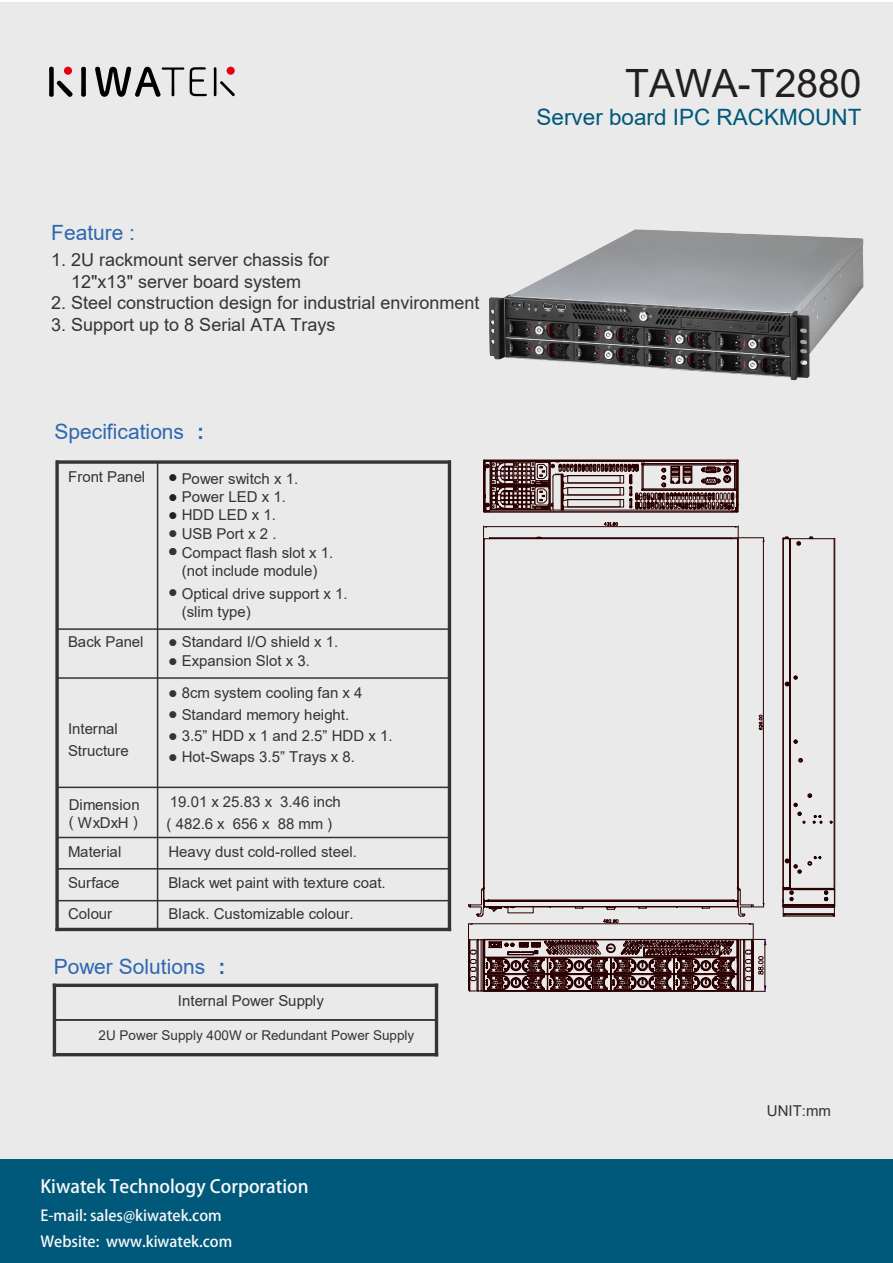
<style>
.page{position:relative;width:893px;height:1263px;background:#fff}
.page>*{position:absolute;margin:0;border:0;box-sizing:border-box;transform-origin:0 0}
.t1{font:39px "Arial";color:#231f20}
.t2{font:22.5px "Arial";color:#00597a}
.t3{font:21px "Arial";color:#2e67b1}
.t4{font:18px/21.6px "Arial";color:#343433;text-align:center}
.t5{font:700 18px "Adobe Fan Heiti Std";color:#f9f9f9}
.t6{font:15px/18px "Arial";color:#343433}
.t7{font:700 15px "Adobe Fan Heiti Std";color:#f9f7f7}
.t8{font:700 15px "Adobe Fan Heiti Std";color:#f9f9f9}
.t9{font:13.5px "Arial";color:#343433}
.t10{font:12px "Wingdings";color:#343433}
.t11{font:12px "Wingdings";color:#231f20}
.s1{font-weight:700}
.s2{color:#231f20}
</style>
<div class="page">
<div style="left:0;top:2px;width:893px;height:1261px;background:#eaeaea"></div>
<div style="left:0;top:1159px;width:893px;height:104px;background:#00597a"></div>
<svg style="left:49px;top:67px;width:24px;height:30px"></svg>
<svg style="left:81px;top:67px;width:5px;height:30px"></svg>
<svg style="left:95px;top:67px;width:89px;height:30px"></svg>
<svg style="left:190px;top:67px;width:17px;height:29px"></svg>
<svg style="left:214px;top:67px;width:21px;height:29px"></svg>
<div style="left:64px;top:67px;width:8px;height:8px;background:#e50011;border-radius:50%"></div>
<div style="left:227px;top:67px;width:8px;height:8px;background:#e50011;border-radius:50%"></div>
<hr style="left:763px;top:541px;width:1px;height:362px;background:#2a0000">
<hr style="left:733px;top:537px;width:31px;height:1px;background:#2a0000">
<svg style="left:762px;top:537px;width:3px;height:5px"></svg>
<svg style="left:758px;top:714px;width:5px;height:16px"></svg>
<hr style="left:738px;top:539px;width:1px;height:349px;background:#2a0000">
<hr style="left:483px;top:539px;width:1px;height:349px;background:#2a0000">
<hr style="left:737px;top:539px;width:1px;height:349px;background:#2a0000">
<hr style="left:484px;top:539px;width:1px;height:349px;background:#2a0000">
<svg style="left:468px;top:886px;width:299px;height:106px"></svg>
<svg style="left:782px;top:536px;width:53px;height:381px"></svg>
<svg style="left:483px;top:459px;width:256px;height:80px"></svg>
<hr style="left:54px;top:1019px;width:382px;height:2px;background:#343433">
<hr style="left:54px;top:984px;width:382px;height:3px;background:#343433">
<hr style="left:435px;top:985px;width:3px;height:70px;background:#343433">
<hr style="left:54px;top:1053px;width:382px;height:3px;background:#343433">
<hr style="left:53px;top:985px;width:3px;height:70px;background:#343433">
<svg style="left:58px;top:460px;width:391px;height:4px"></svg>
<hr style="left:57px;top:628px;width:392px;height:2px;background:#343433">
<hr style="left:57px;top:677px;width:393px;height:2px;background:#343433">
<hr style="left:57px;top:787px;width:392px;height:1px;background:#343433">
<hr style="left:57px;top:837px;width:393px;height:1px;background:#343433">
<hr style="left:57px;top:868px;width:393px;height:1px;background:#343433">
<hr style="left:57px;top:900px;width:394px;height:1px;background:#343433">
<svg style="left:55px;top:462px;width:4px;height:467px;fill:#343433"></svg>
<hr style="left:157px;top:462px;width:1px;height:467px;background:#343433">
<hr style="left:57px;top:928px;width:392px;height:3px;background:#343433">
<hr style="left:448px;top:462px;width:3px;height:467px;background:#343433">
<img style="left:489px;top:229px;width:375px;height:152px">
<h3 class="t3" style="left:51px;top:218px;width:85px">Feature :</h3>
<p class="t4" style="left:51px;top:249px;width:280px">1. 2U rackmount server chassis for<br>12"x13" server board system</p>
<p class="t4" style="left:51px;top:292px;width:430px">2. Steel construction design for industrial environment</p>
<p class="t4" style="left:51px;top:314px;width:286px">3. Support up to 8 Serial ATA Trays</p>
<h3 class="t3" style="left:54px;top:417px;width:151px">Specifications <span class="s1">:</span></h3>
<p class="t6" style="left:68px;top:468px;width:79px">Front Panel</p>
<p class="t6" style="left:68px;top:632px;width:77px">Back Panel</p>
<p class="t6" style="left:68px;top:718px;width:62px;line-height:21.3px">Internal<br>Structure</p>
<p class="t6" style="left:69px;top:796px;width:72px;text-align:center">Dimension<br>WxDxH</p>
<p class="t6" style="left:69px;top:812px;width:6px">(</p>
<p class="t6" style="left:133px;top:812px;width:6px">)</p>
<p class="t6" style="left:182px;top:469px;width:118px">Power switch x 1.</p>
<p class="t11" style="left:169px;top:471px;width:10px">●</p>
<p class="t6" style="left:169px;top:487px;width:119px"><span class="s2">●</span> Power LED x 1.</p>
<p class="t10" style="left:169px;top:527px;width:10px">●</p>
<p class="t6" style="left:169px;top:506px;width:109px"><span class="s2">●</span> HDD LED x 1.</p>
<p class="t6" style="left:182px;top:524px;width:96px">USB Port x 2 .</p>
<p class="t6" style="left:169px;top:543px;width:166px;text-align:center">● Compact flash slot x 1. (not include module)</p>
<p class="t6" style="left:182px;top:584px;width:167px">Optical drive support x 1. (slim type)</p>
<p class="t10" style="left:169px;top:586px;width:10px">●</p>
<p class="t6" style="left:169px;top:632px;width:171px">● Standard I/O shield x 1.</p>
<p class="t6" style="left:169px;top:652px;width:143px">● Expansion Slot x 3.</p>
<p class="t6" style="left:182px;top:684px;width:182px">8cm system cooling fan x 4</p>
<p class="t10" style="left:169px;top:688px;width:10px">●</p>
<p class="t6" style="left:182px;top:704px;width:212px;line-height:21.6px">Standard memory height.<br>3.5” HDD x 1 and 2.5” HDD x 1.</p>
<p class="t10" style="left:169px;top:709px;width:10px">●</p>
<p class="t6" style="left:182px;top:748px;width:175px">Hot-Swaps 3.5” Trays x 8.</p>
<p class="t6" style="left:167px;top:791px;width:176px;line-height:21.6px">19.01 x 25.83 x 3.46 inch ( 482.6 x 656 x 88 mm )</p>
<p class="t6" style="left:68px;top:843px;width:55px">Material</p>
<p class="t6" style="left:168px;top:843px;width:190px">Heavy dust cold-rolled steel.</p>
<p class="t6" style="left:68px;top:873px;width:53px">Surface</p>
<p class="t6" style="left:168px;top:873px;width:219px">Black wet paint with texture coat.</p>
<p class="t6" style="left:68px;top:904px;width:46px">Colour</p>
<p class="t6" style="left:169px;top:904px;width:187px">Black. Customizable colour.</p>
<h3 class="t3" style="left:54px;top:952px;width:173px">Power Solutions <span class="s1">:</span></h3>
<p class="t6" style="left:178px;top:991px;width:147px">Internal Power Supply</p>
<p class="t9" style="left:99px;top:1025px;width:317px">2U Power Supply 400W or Redundant Power Supply</p>
<p class="t5" style="left:40px;top:1175px;width:270px">Kiwatek Technology Corporation</p>
<p class="t8" style="left:40px;top:1232px;width:193px">Website: www.kiwatek.com</p>
<p class="t7" style="left:40px;top:1207px;width:183px">E-mail: sales@kiwatek.com</p>
<h1 class="t1" style="left:625px;top:56px;width:238px">TAWA-T2880</h1>
<h2 class="t2" style="left:537px;top:101px;width:326px">Server board IPC RACKMOUNT</h2>
<p class="t6" style="left:767px;top:1102px;width:66px">UNIT:mm</p>
</div>
